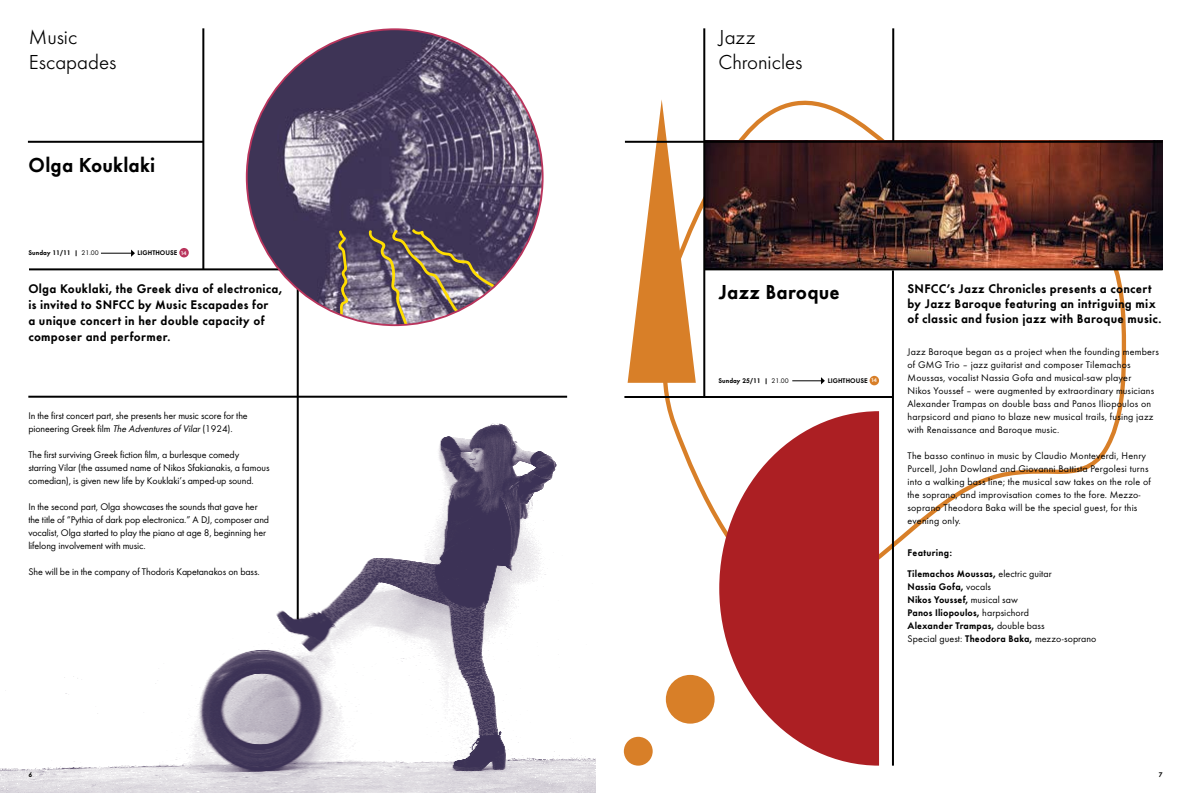
<style>
.page{position:relative;width:1191px;height:794px;background:#fff}
.page>*{position:absolute;margin:0;border:0;box-sizing:border-box;transform-origin:0 0}
.t1{font:300 21px/25.2px "Futura";letter-spacing:-.005em;color:#000}
.t2{font:600 21px "Futura";letter-spacing:.005em;color:#000}
.t3{font:600 13px/16px "Futura";letter-spacing:.015em;color:#000}
.t4{font:10px/13px "Futura";letter-spacing:.02em;color:#000}
.t5{font:10px/13px "Futura";letter-spacing:-.01em;color:#000}
.t6{font:600 10px/13px "Futura";letter-spacing:.01em;color:#000}
.t7{font:600 7px "Futura";color:#000}
.s1{font-weight:400}
.s2{font-family:"Gotham Greek";font-weight:500;font-size:5.2px;color:#fff}
.s3{font-style:italic}
</style>
<div class="page">
<svg style="left:663px;top:98px;width:466px;height:497px"></svg>
<img style="left:705px;top:143px;width:457px;height:125px">
<img style="left:0;top:396px;width:595px;height:397px">
<hr style="left:28px;top:396px;width:539px;height:2px;background:#000">
<hr style="left:202px;top:28px;width:2px;height:241px;background:#000">
<hr style="left:29px;top:268px;width:270px;height:2px;background:#000">
<svg style="left:792px;top:377px;width:33px;height:7px"></svg>
<hr style="left:101px;top:253px;width:31px;height:1px;background:#000">
<svg style="left:131px;top:249px;width:4px;height:8px"></svg>
<div style="left:869px;top:376px;width:10px;height:9px;background:#d87f28;border-radius:50%"></div>
<div style="left:179px;top:248px;width:10px;height:9px;background:#b9355d;border-radius:50%"></div>
<hr style="left:892px;top:270px;width:2px;height:495px;background:#000">
<hr style="left:703px;top:28px;width:2px;height:370px;background:#000">
<hr style="left:892px;top:28px;width:2px;height:114px;background:#000">
<hr style="left:624px;top:396px;width:269px;height:2px;background:#000">
<hr style="left:28px;top:141px;width:175px;height:2px;background:#000">
<hr style="left:297px;top:181px;width:2px;height:438px;background:#000">
<img style="left:247px;top:29px;width:295px;height:296px;border-radius:148px">
<svg style="left:368px;top:228px;width:127px;height:97px;background:#84787e"></svg>
<svg style="left:338px;top:230px;width:10px;height:89px"></svg>
<hr style="left:704px;top:268px;width:458px;height:2px;background:#000">
<svg style="left:627px;top:99px;width:69px;height:284px"></svg>
<svg style="left:719px;top:411px;width:160px;height:354px;fill:#ac1f23"></svg>
<div style="left:624px;top:737px;width:28px;height:28px;background:#d87f28;border-radius:50%"></div>
<div style="left:666px;top:675px;width:48px;height:48px;background:#d87f28;border-radius:50%"></div>
<hr style="left:625px;top:141px;width:537px;height:2px;background:#000">
<h1 class="t1" style="left:29px;top:25px;width:89px">Music<br>Escapades</h1>
<h1 class="t1" style="left:718px;top:25px;width:85px">Jazz<br>Chronicles</h1>
<h1 class="t2" style="left:29px;top:152px;width:128px">Olga Kouklaki</h1>
<p class="t7" style="left:29px;top:249px;width:72px">Sunday 11/11 | <span class="s1">21.00</span></p>
<p class="t7" style="left:137px;top:249px;width:51px">LIGHTHOUSE <span class="s2">14</span></p>
<h2 class="t3" style="left:28px;top:281px;width:255px">Olga Kouklaki, the Greek diva of electronica, is invited to SNFCC by Music Escapades for<br>a unique concert in her double capacity of composer and performer.</h2>
<p class="t5" style="left:28px;top:409px;width:221px">In the first concert part, she presents her music score for the pioneering Greek film <span class="s3">The Adventures of Vilar</span> (1924).</p>
<p class="t5" style="left:28px;top:448px;width:243px">The first surviving Greek fiction film, a burlesque comedy starring Vilar (the assumed name of Nikos Sfakianakis, a famous comedian), is given new life by Kouklaki’s amped-up sound.</p>
<p class="t5" style="left:28px;top:500px;width:242px">In the second part, Olga showcases the sounds that gave her the title of “Pythia of dark pop electronica.” A DJ, composer and vocalist, Olga started to play the piano at age 8, beginning her lifelong involvement with music.</p>
<p class="t5" style="left:28px;top:565px;width:233px">She will be in the company of Thodoris Kapetanakos on bass.</p>
<h1 class="t2" style="left:718px;top:280px;width:123px">Jazz Baroque</h1>
<p class="t7" style="left:718px;top:376px;width:72px">Sunday 25/11 | <span class="s1">21.00</span></p>
<p class="t7" style="left:827px;top:376px;width:51px">LIGHTHOUSE <span class="s2">14</span></p>
<h2 class="t3" style="left:907px;top:281px;width:256px;line-height:15px">SNFCC’s Jazz Chronicles presents a concert by Jazz Baroque featuring an intriguing mix of classic and fusion jazz with Baroque music.</h2>
<p class="t4" style="left:907px;top:345px;width:253px">Jazz Baroque began as a project when the founding members of GMG Trio – jazz guitarist and composer Tilemachos Moussas, vocalist Nassia Gofa and musical-saw player<br>Nikos Youssef – were augmented by extraordinary musicians Alexander Trampas on double bass and Panos Iliopoulos on harpsicord and piano to blaze new musical trails, fusing jazz with Renaissance and Baroque music.</p>
<p class="t4" style="left:907px;top:449px;width:245px">The basso continuo in music by Claudio Monteverdi, Henry Purcell, John Dowland and Giovanni Battista Pergolesi turns into a walking bass line; the musical saw takes on the role of the soprano, and improvisation comes to the fore. Mezzo&shy;soprano Theodora Baka will be the special guest, for this evening only.</p>
<p class="t6" style="left:907px;top:542px;width:146px;line-height:21px">Featuring:<br>Tilemachos Moussas, <span class="s1">electric guitar</span></p>
<p class="t6" style="left:907px;top:580px;width:190px">Nassia Gofa, <span class="s1">vocals<br></span>Nikos Youssef, <span class="s1">musical saw<br></span>Panos Iliopoulos, <span class="s1">harpsichord<br></span>Alexander Trampas, <span class="s1">double bass<br>Special guest:</span> Theodora Baka, <span class="s1">mezzo-soprano</span></p>
<p class="t7" style="left:28px;top:770px;width:5px">6</p>
<p class="t7" style="left:1158px;top:770px;width:5px">7</p>
</div>
